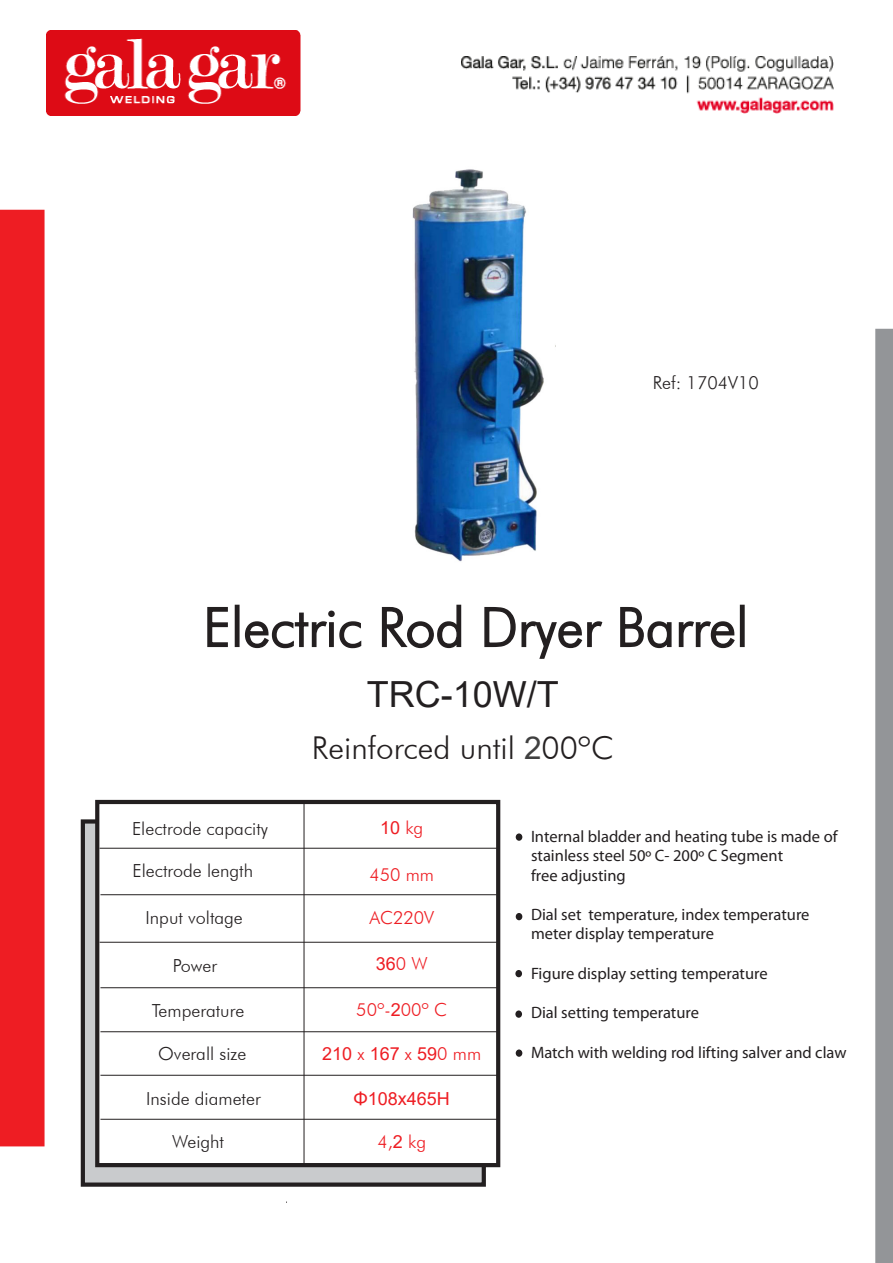
<style>
.page{position:relative;width:893px;height:1263px;background:#fff}
.page>*{position:absolute;margin:0;border:0;box-sizing:border-box;transform-origin:0 0}
.t1{font:300 54px "Futura BT";color:#231f20}
.t2{font:36px "Arial";color:#231f20}
.t3{font:300 31.5px "Futura BT";color:#231f20}
.t4{font:300 18px "Futura BT";color:#231f20}
.t5{font:18px "Arial";color:#ee1d23}
.t6{font:300 18px "Futura BT";color:#ee1d23}
.t7{font:16.5px/19.5px "Myriad Pro";color:#231f20}
.s1{font-family:"Arial";font-weight:400;color:#404040}
.s2{font-family:"Futura BT";font-weight:300}
.s3{font-family:"Arial";font-weight:400}
</style>
<div class="page">
<div style="left:81px;top:819px;width:405px;height:368px;background:#c9cbcd;border:4px solid #231f20"></div>
<svg style="left:207px;top:607px;width:21px;height:41px"></svg>
<div style="left:235px;top:605px;width:5px;height:42px;border:2px solid #231f20"></div>
<svg style="left:244px;top:610px;width:118px;height:39px"></svg>
<svg style="left:381px;top:604px;width:81px;height:45px"></svg>
<svg style="left:484px;top:607px;width:119px;height:52px"></svg>
<svg style="left:620px;top:607px;width:52px;height:42px"></svg>
<svg style="left:678px;top:621px;width:57px;height:28px"></svg>
<div style="left:740px;top:605px;width:5px;height:42px;border:2px solid #231f20"></div>
<div style="left:95px;top:800px;width:405px;height:367px;background:#fff;border:4px solid #231f20"></div>
<hr style="left:100px;top:848px;width:398px;height:1px;background:#231f20">
<hr style="left:100px;top:894px;width:397px;height:1px;background:#231f20">
<hr style="left:100px;top:942px;width:399px;height:1px;background:#231f20">
<hr style="left:100px;top:987px;width:400px;height:1px;background:#231f20">
<hr style="left:100px;top:1031px;width:400px;height:1px;background:#231f20">
<hr style="left:100px;top:1075px;width:399px;height:1px;background:#231f20">
<hr style="left:304px;top:801px;width:1px;height:364px;background:#231f20">
<hr style="left:100px;top:1119px;width:399px;height:1px;background:#231f20">
<div style="left:0;top:210px;width:45px;height:936px;background:#ee1d23"></div>
<svg style="left:875px;top:329px;width:18px;height:934px;background:#96989b"></svg>
<div style="left:516px;top:833px;width:6px;height:8px;background:#231f20;border-radius:50%"></div>
<div style="left:516px;top:913px;width:6px;height:7px;background:#231f20;border-radius:50%"></div>
<div style="left:515px;top:970px;width:7px;height:7px;background:#231f20;border-radius:50%"></div>
<div style="left:516px;top:1049px;width:6px;height:8px;background:#231f20;border-radius:50%"></div>
<div style="left:515px;top:1010px;width:7px;height:8px;background:#231f20;border-radius:50%"></div>
<img style="left:412px;top:169px;width:144px;height:393px">
<img style="left:462px;top:57px;width:371px;height:57px">
<img style="left:47px;top:31px;width:254px;height:84px">
<p class="t4" style="left:653px;top:371px;width:108px">Ref: 1704V10</p>
<h1 class="t1" style="left:203px;top:594px;width:547px">Electric Rod Dryer Barrel</h1>
<h2 class="t2" style="left:367px;top:670px;width:193px">TRC-10W/T</h2>
<h3 class="t3" style="left:312px;top:729px;width:303px">Reinforced until <span class="s1">2</span>00ºC</h3>
<p class="t4" style="left:132px;top:817px;width:138px">Electrode capacity</p>
<p class="t4" style="left:133px;top:859px;width:122px">Electrode length</p>
<p class="t4" style="left:146px;top:907px;width:99px">Input voltage</p>
<p class="t4" style="left:173px;top:954px;width:46px">Power</p>
<p class="t4" style="left:152px;top:999px;width:94px">Temperature</p>
<p class="t4" style="left:158px;top:1042px;width:90px">Overall size</p>
<p class="t4" style="left:146px;top:1088px;width:116px">Inside diameter</p>
<p class="t4" style="left:172px;top:1130px;width:53px">Weight</p>
<p class="t5" style="left:380px;top:815px;width:45px">10 <span class="s2">kg</span></p>
<p class="t6" style="left:369px;top:863px;width:66px">450 mm</p>
<p class="t6" style="left:369px;top:906px;width:66px">AC220V</p>
<p class="t5" style="left:376px;top:951px;width:53px">36<span class="s2">0 W</span></p>
<p class="t6" style="left:356px;top:998px;width:92px">50º-<span class="s3">2</span>00º C</p>
<p class="t5" style="left:322px;top:1041px;width:160px">210 <span class="s2">x</span> 167 <span class="s2">x</span> 59<span class="s2">0 mm</span></p>
<p class="t5" style="left:354px;top:1086px;width:98px">Φ108x465H</p>
<p class="t6" style="left:377px;top:1131px;width:50px">4,<span class="s3">2</span> kg</p>
<p class="t7" style="left:531px;top:826px;width:308px">Internal bladder and heating tube is made of stainless steel 50º C- 200º C Segment<br>free adjusting</p>
<p class="t7" style="left:531px;top:905px;width:280px;line-height:19px">Dial set temperature, index temperature meter display temperature</p>
<p class="t7" style="left:531px;top:963px;width:238px">Figure display setting temperature</p>
<p class="t7" style="left:531px;top:1003px;width:169px">Dial setting temperature</p>
<p class="t7" style="left:531px;top:1042px;width:317px">Match with welding rod lifting salver and claw</p>
</div>
